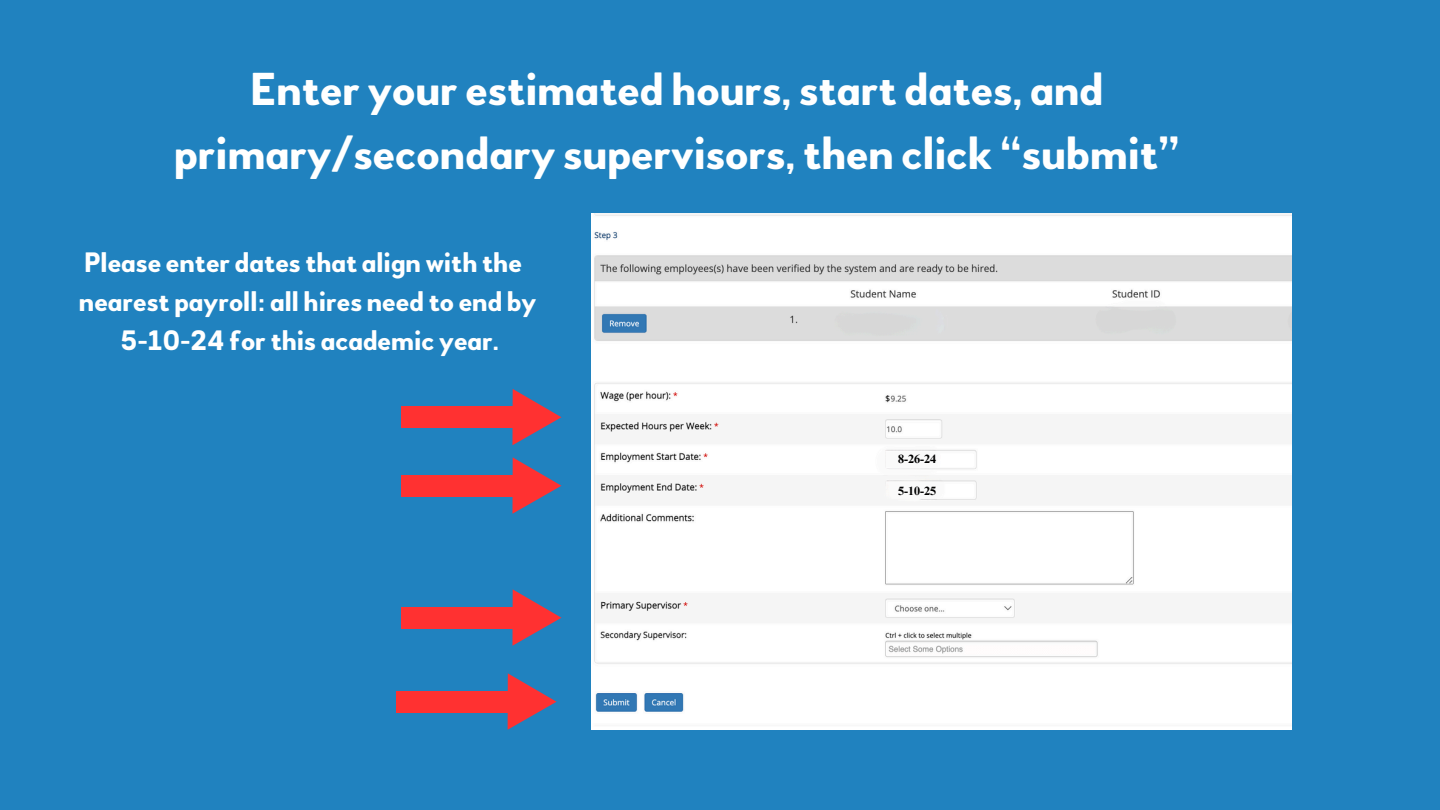
<style>
.page{position:relative;width:1440px;height:810px;background:#2082bf}
.page>*{position:absolute;margin:0;border:0;box-sizing:border-box;transform-origin:0 0}
.t1{font:700 46px/63.8px "Woodford Bourne";color:#fff;text-align:center}
.t2{font:700 28px/39px "Woodford Bourne";color:#fff;text-align:center}
.t3{font:700 12px "Times NRMT Pro";color:#000}
</style>
<div class="page">
<div style="left:401px;top:475px;width:112px;height:21px;background:#ff3131"></div>
<svg style="left:512px;top:457px;width:49px;height:57px"></svg>
<img style="left:591px;top:213px;width:701px;height:516px">
<div style="left:401px;top:406px;width:112px;height:22px;background:#ff3131"></div>
<svg style="left:512px;top:389px;width:49px;height:56px"></svg>
<div style="left:401px;top:607px;width:112px;height:21px;background:#ff3131"></div>
<svg style="left:512px;top:589px;width:49px;height:57px"></svg>
<div style="left:396px;top:691px;width:112px;height:21px;background:#ff3131"></div>
<svg style="left:508px;top:673px;width:49px;height:57px"></svg>
<p class="t1" style="left:174px;top:59px;width:1007px">Enter your estimated hours, start dates, and primary/secondary supervisors, then click “submit”</p>
<h2 class="t2" style="left:79px;top:244px;width:459px">Please enter dates that align with the nearest payroll: all hires need to end by<br>5-10-24 for this academic year.</h2>
<p class="t3" style="left:898px;top:454px;width:39px">8-26-24</p>
<p class="t3" style="left:898px;top:486px;width:39px">5-10-25</p>
</div>
